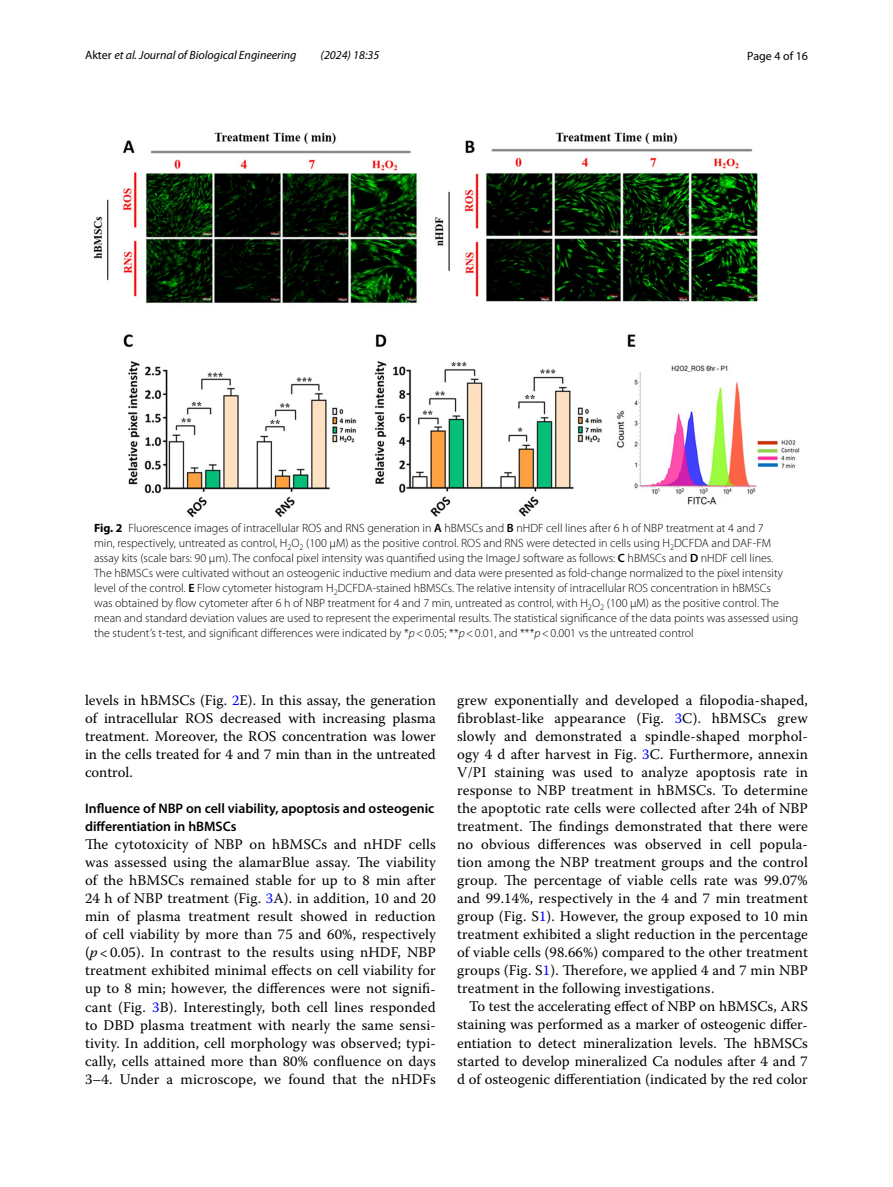
<style>
.page{position:relative;width:893px;height:1187px;background:#fff}
.page>*{position:absolute;margin:0;border:0;box-sizing:border-box;transform-origin:0 0}
.t1{font:14.7px/18px "Warnock Pro";letter-spacing:.005em;color:#000;text-align:justify}
.t2{font:600 13.8px/18px "Myriad Pro";color:#000}
.t3{font:300 12px/15px "Myriad Pro";color:#000}
.t4{font:italic 12px "Myriad Pro";color:#000}
.t5{font:12px "Myriad Pro";color:#000}
.s1{font-style:normal}
.s2{font-weight:700}
.s3{font-weight:600}
.s4{font-style:italic}
.s5{color:#00f}
</style>
<div class="page">
<img style="left:93px;top:133px;width:707px;height:384px">
<p class="t4" style="left:85px;top:48px;width:213px"><span class="s1">Akter</span> et al. Journal of Biological Engineering</p>
<p class="t4" style="left:321px;top:48px;width:60px">(2024) 18:35</p>
<p class="t5" style="left:747px;top:48px;width:62px">Page 4 of 16</p>
<p class="t3" style="left:94px;top:521px;width:706px"><span class="s2">Fig. 2</span> Fluorescence images of intracellular ROS and RNS generation in <span class="s3">A</span> hBMSCs and <span class="s3">B</span> nHDF cell lines after 6 h of NBP treatment at 4 and 7<br>min, respectively, untreated as control, H<sub>2</sub>O<sub>2</sub> (100 µM) as the positive control. ROS and RNS were detected in cells using H<sub>2</sub>DCFDA and DAF-FM assay kits (scale bars: 90 μm). The confocal pixel intensity was quantified using the ImageJ software as follows: <span class="s3">C</span> hBMSCs and <span class="s3">D</span> nHDF cell lines.<br>The hBMSCs were cultivated without an osteogenic inductive medium and data were presented as fold-change normalized to the pixel intensity level of the control. <span class="s3">E</span> Flow cytometer histogram H<sub>2</sub>DCFDA-stained hBMSCs. The relative intensity of intracellular ROS concentration in hBMSCs<br>was obtained by flow cytometer after 6 h of NBP treatment for 4 and 7 min, untreated as control, with -H<sub>2</sub>O<sub>2</sub> (100 µM) as the positive control. The mean and standard deviation values are used to represent the experimental results. The statistical significance of the data points was assessed using the student’s t-test, and significant differences were indicated by *<span class="s4">p</span>&lt;0.05; **<span class="s4">p</span>&lt;0.01, and ***<span class="s4">p</span>&lt;0.001 vs the untreated control</p>
<p class="t1" style="left:85px;top:691px;width:352px">levels in hBMSCs (Fig. <span class="s5">2</span>E). In this assay, the generation of intracellular ROS decreased with increasing plasma treatment. Moreover, the ROS concentration was lower in the cells treated for 4 and 7 min than in the untreated control.</p>
<p class="t2" style="left:85px;top:799px;width:351px">Influence of NBP on cell viability, apoptosis and osteogenic differentiation in hBMSCs</p>
<p class="t1" style="left:85px;top:835px;width:352px">The cytotoxicity of NBP on hBMSCs and nHDF cells was assessed using the alamarBlue assay. The viability of the hBMSCs remained stable for up to 8 min after 24 h of NBP treatment (Fig. <span class="s5">3</span>A). in addition, 10 and 20 min of plasma treatment result showed in reduction of cell viability by more than 75 and 60%, respectively (<span class="s4">p</span> &lt; 0.05). In contrast to the results using nHDF, NBP treatment exhibited minimal effects on cell viability for up to 8 min; however, the differences were not signifi&shy;cant (Fig. <span class="s5">3</span>B). Interestingly, both cell lines responded to DBD plasma treatment with nearly the same sensi&shy;tivity. In addition, cell morphology was observed; typi&shy;cally, cells attained more than 80% confluence on days 3–4. Under a microscope, we found that the nHDFs</p>
<p class="t1" style="left:457px;top:691px;width:352px">grew exponentially and developed a filopodia-shaped, fibroblast-like appearance (Fig. <span class="s5">3</span>C). hBMSCs grew slowly and demonstrated a spindle-shaped morphol&shy;ogy 4 d after harvest in Fig. <span class="s5">3</span>C. Furthermore, annexin V/PI staining was used to analyze apoptosis rate in response to NBP treatment in hBMSCs. To determine the apoptotic rate cells were collected after 24h of NBP treatment. The findings demonstrated that there were no obvious differences was observed in cell popula&shy;tion among the NBP treatment groups and the control group. The percentage of viable cells rate was 99.07% and 99.14%, respectively in the 4 and 7 min treatment group (Fig. S<span class="s5">1</span>). However, the group exposed to 10 min treatment exhibited a slight reduction in the percentage of viable cells (98.66%) compared to the other treatment groups (Fig. S<span class="s5">1</span>). Therefore, we applied 4 and 7 min NBP treatment in the following investigations.</p>
<p class="t1" style="left:457px;top:997px;width:352px;text-indent:12px">To test the accelerating effect of NBP on hBMSCs, ARS staining was performed as a marker of osteogenic differ&shy;entiation to detect mineralization levels. The hBMSCs started to develop mineralized Ca nodules after 4 and 7 d of osteogenic differentiation (indicated by the red color</p>
</div>
